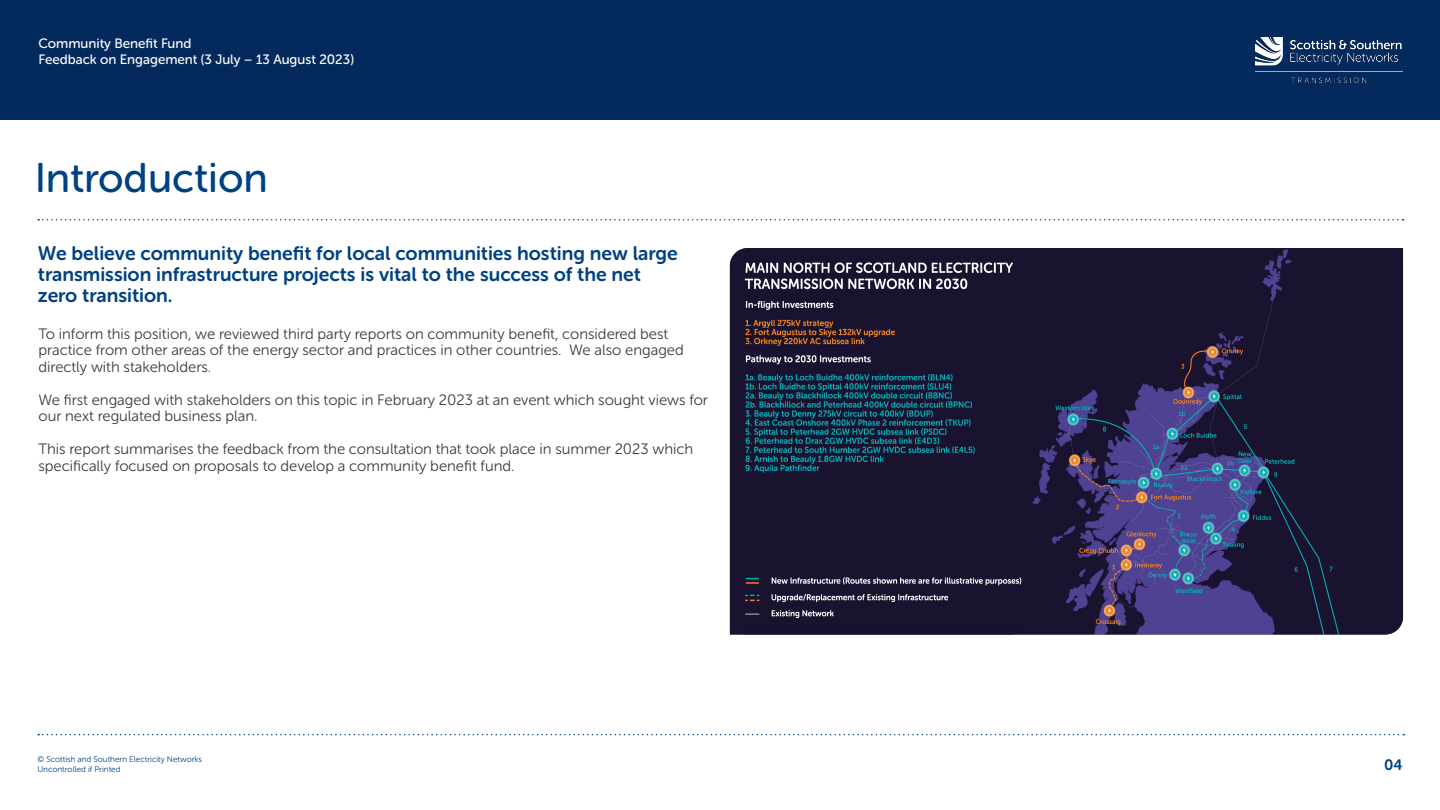
<style>
.page{position:relative;width:1440px;height:810px;background:#fff}
.page>*{position:absolute;margin:0;border:0;box-sizing:border-box;transform-origin:0 0}
.t1{font:41.25px "Museo Sans Rounded 500";color:#004182}
.t2{font:19.5px/21px "Museo Sans Rounded 700";color:#004182}
.t3{font:15px/16.5px "Museo Sans Rounded 300";color:#3c3c3b}
.t4{font:15px "Museo Sans Rounded 700";color:#004182}
.t5{font:13.5px/16.5px "Museo Sans Rounded 500";color:#fff}
.t6{font:8.25px/9.8px "Museo Sans Rounded 300";color:#004182}
</style>
<div class="page">
<svg style="left:38px;top:734px;width:1366px;height:1px"></svg>
<img style="left:730px;top:248px;width:673px;height:386px">
<div style="left:744px;top:626px;width:285px;height:8px;background:#17132c"></div>
<img style="left:744px;top:566px;width:285px;height:60px">
<div style="left:0;top:0;width:1440px;height:120px;background:#042a5d"></div>
<img style="left:1255px;top:38px;width:148px;height:45px">
<svg style="left:38px;top:219px;width:1365px;height:1px"></svg>
<p class="t5" style="left:38px;top:35px;width:317px">Community Benefit Fund<br>Feedback on Engagement (3 July – 13 August 2023)</p>
<h1 class="t1" style="left:35px;top:155px;width:235px">Introduction</h1>
<h2 class="t2" style="left:38px;top:243px;width:641px">We believe community benefit for local communities hosting new large transmission infrastructure projects is vital to the success of the net zero transition.</h2>
<p class="t3" style="left:38px;top:326px;width:647px">To inform this position, we reviewed third party reports on community benefit, considered best practice from other areas of the energy sector and practices in other countries. We also engaged directly with stakeholders.</p>
<p class="t3" style="left:38px;top:392px;width:671px">We first engaged with stakeholders on this topic in February 2023 at an event which sought views for our next regulated business plan.</p>
<p class="t3" style="left:38px;top:441px;width:656px">This report summarises the feedback from the consultation that took place in summer 2023 which specifically focused on proposals to develop a community benefit fund.</p>
<p class="t6" style="left:38px;top:755px;width:166px">© Scottish and Southern Electricity Networks<br>Uncontrolled if Printed</p>
<p class="t4" style="left:1384px;top:756px;width:20px">04</p>
</div>
